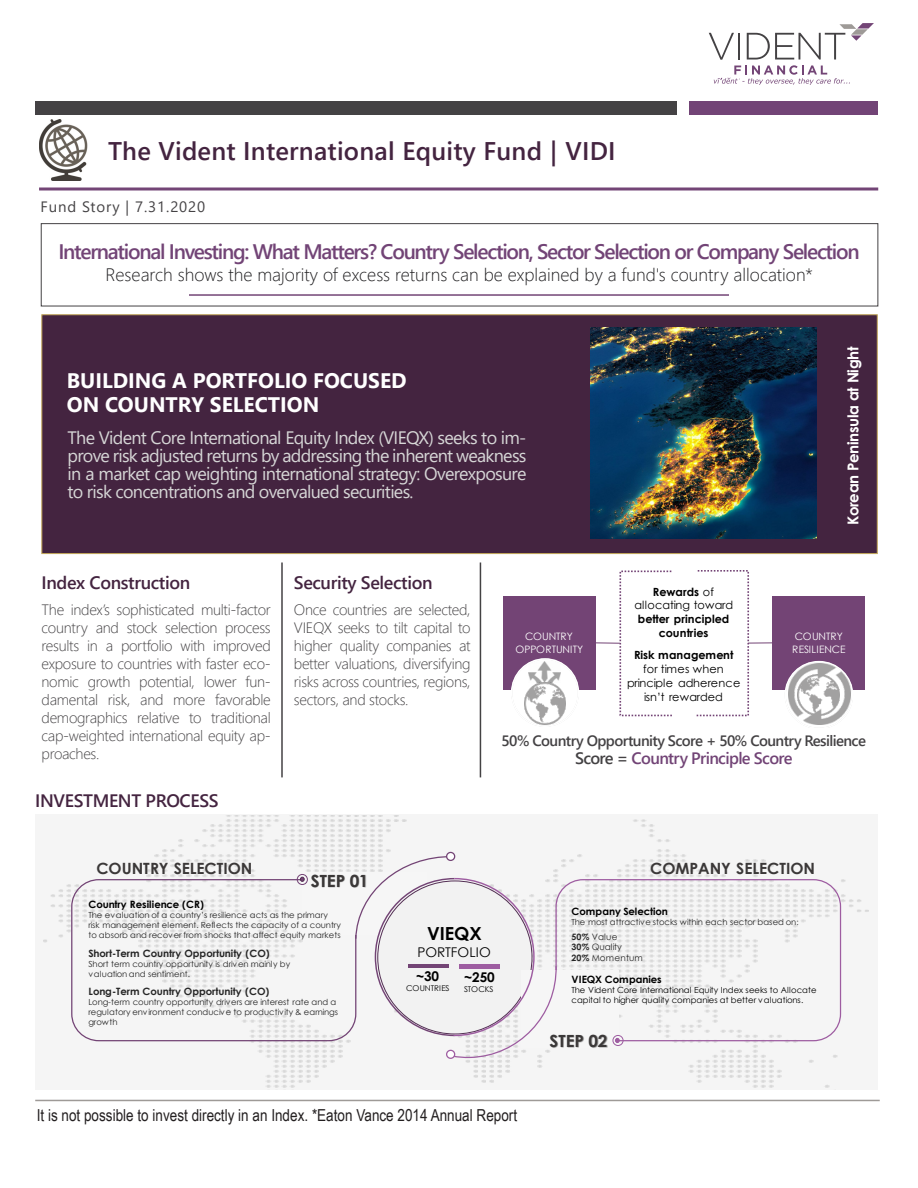
<style>
.page{position:relative;width:918px;height:1188px;background:#fff}
.page>*{position:absolute;margin:0;border:0;box-sizing:border-box;transform-origin:0 0}
.text{font:600 25.5px "Segoe UI";letter-spacing:.01em;color:#442440}
.text-2{font:600 21px "Segoe UI";letter-spacing:-.06em;color:#724476}
.t1{font:700 21px "Segoe UI";color:#fff}
.text-3{font:18px/18px "Segoe UI";letter-spacing:-.04em;color:#d6d6d6;text-align:justify}
.text-4{font:300 18px "Segoe UI";color:#201f21}
.text-5{font:600 18px "Segoe UI";letter-spacing:-.02em;color:#442440}
.t2{font:700 18px "Century Gothic";letter-spacing:-.005em;color:#000}
.t3{font:700 16.8px "Century Gothic";letter-spacing:.005em;color:#3b3838}
.t4{font:16.5px "Arial Narrow";color:#231f20}
.text-6{font:600 16.5px "Segoe UI";letter-spacing:-.04em;color:#724476}
.t5{font:700 15.45px "Century Gothic";letter-spacing:-.005em;color:#3b3838}
.text-7{font:300 15px/18px "Segoe UI";letter-spacing:-.02em;color:#444244;text-align:justify}
.text-8{font:600 15px "Segoe UI";letter-spacing:-.04em;color:#444244}
.text-9{font:700 15px "Century Gothic";letter-spacing:-.02em;color:#fff}
.text-10{font:15px "Segoe UI";letter-spacing:.06em;color:#444244}
.t6{font:13.35px/24.2px "Century Gothic";letter-spacing:.005em;color:#000}
.t7{font:700 13.35px "Century Gothic";color:#000}
.t8{font:11.25px/13.8px "Century Gothic";letter-spacing:.01em;color:#000;text-align:center}
.t9{font:700 11.25px/13.8px "Century Gothic";color:#000;text-align:center}
.t10{font:10.2px/12.3px "Century Gothic";letter-spacing:-.005em;color:#fff;text-align:center}
.t11{font:700 10.05px "Century Gothic";letter-spacing:-.01em;color:#262626}
.t12{font:700 10.05px "Century Gothic";color:#000}
.t13{font:8.85px/10.6px "Century Gothic";letter-spacing:.01em;color:#262626}
.t14{font:8.4px/10.1px "Century Gothic";color:#262626}
.t15{font:8.4px/10.1px "Century Gothic";letter-spacing:.005em;color:#000}
.t16{font:7.95px "Century Gothic";letter-spacing:-.005em;color:#000}
.s1{font-weight:400}
.s2{font-weight:700}
.s3{color:#444244}
.s4{font-size:7.95px}
</style>
<div class="page">
<div style="left:42px;top:315px;width:835px;height:239px;background:#442440;border:1px solid #c1a557"></div>
<div style="left:41px;top:223px;width:837px;height:83px;border:1px solid #444244"></div>
<hr style="left:39px;top:188px;width:839px;height:2px;background:#734576">
<hr style="left:35px;top:1100px;width:845px;height:1px;background:#9e9a97">
<div style="left:689px;top:101px;width:189px;height:14px;background:#724476"></div>
<svg style="left:709px;top:23px;width:165px;height:62px"></svg>
<div style="left:35px;top:101px;width:641px;height:14px;background:#444244"></div>
<hr style="left:281px;top:562px;width:2px;height:215px;background:#444244">
<hr style="left:480px;top:562px;width:1px;height:215px;background:#444244">
<hr style="left:189px;top:294px;width:540px;height:2px;background:#734576">
<img style="left:590px;top:327px;width:226px;height:212px">
<img style="left:39px;top:120px;width:49px;height:60px">
<div style="left:503px;top:596px;width:92px;height:93px;background:#734475"></div>
<svg style="left:596px;top:570px;width:76px;height:147px"></svg>
<div style="left:773px;top:596px;width:92px;height:93px;background:#734475"></div>
<svg style="left:696px;top:570px;width:77px;height:147px"></svg>
<div style="left:512px;top:659px;width:66px;height:67px;background:#fff;border-radius:50%"></div>
<img style="left:529px;top:661px;width:32px;height:22px">
<img style="left:524px;top:683px;width:41px;height:41px">
<div style="left:511px;top:658px;width:68px;height:69px;border:2px solid #fff;border-radius:50%"></div>
<svg style="left:785px;top:661px;width:68px;height:41px"></svg>
<img style="left:788px;top:664px;width:62px;height:61px">
<div style="left:35px;top:815px;width:843px;height:275px;background:#f2f2f2"></div>
<div style="left:71px;top:879px;width:285px;height:162px;border:1px solid #734475;border-radius:27px"></div>
<div style="left:302px;top:872px;width:125px;height:63px;background:#f6f6f6"></div>
<div style="left:555px;top:879px;width:286px;height:162px;border:1px solid #9e5da1;border-radius:27px"></div>
<div style="left:522px;top:970px;width:97px;height:78px;background:#f6f6f6"></div>
<div style="left:446px;top:852px;width:9px;height:9px;border:1px solid #734475;border-radius:50%"></div>
<div style="left:297px;top:874px;width:11px;height:11px;border:1px solid #734475;border-radius:50%"></div>
<div style="left:613px;top:1035px;width:11px;height:11px;border:1px solid #9e5da1;border-radius:50%"></div>
<img style="left:300px;top:864px;width:55px;height:24px">
<img style="left:539px;top:1034px;width:81px;height:29px">
<svg style="left:355px;top:855px;width:202px;height:204px"></svg>
<p class="text" style="left:108px;top:127px;width:509px">The Vident International Equity Fund | VIDI</p>
<p class="text-10" style="left:40px;top:192px;width:166px">Fund Story | 7.31.2020</p>
<p class="text-2" style="left:58px;top:231px;width:803px">International Investing: What Matters? Country Selection, Sector Selection or Company Selection</p>
<p class="text-4" style="left:106px;top:258px;width:709px">Research shows the majority of excess returns can be explained by a fund's country allocation*</p>
<p class="t1" style="left:67px;top:361px;width:341px">BUILDING A PORTFOLIO FOCUSED</p>
<p class="t1" style="left:67px;top:385px;width:254px">ON COUNTRY SELECTION</p>
<p class="text-3" style="left:68px;top:427px;width:461px">The Vident Core International Equity Index (VIEQX) seeks to im&shy;prove risk adjusted returns by addressing the inherent weakness in a market cap weighting international strategy: Overexposure to risk concentrations and overvalued securities.</p>
<p class="text-9" style="left:842px;top:525px;width:180px;rotate:-90deg">Korean Peninsula at Night</p>
<p class="text-5" style="left:42px;top:566px;width:150px">Index Construction</p>
<p class="text-7" style="left:42px;top:599px;width:231px">The index’s sophisticated multi-factor country and stock selection process results in a portfolio with improved exposure to countries with faster eco&shy;nomic growth potential, lower fun&shy;damental risk, and more favorable demographics relative to traditional cap-weighted international equity ap&shy;proaches.</p>
<p class="text-5" style="left:35px;top:784px;width:185px">INVESTMENT PROCESS</p>
<p class="text-5" style="left:294px;top:566px;width:140px">Security Selection</p>
<p class="text-7" style="left:294px;top:599px;width:178px">Once countries are selected, VIEQX seeks to tilt capital to higher quality companies at better valuations, diversifying risks across countries, regions, sectors, and stocks.</p>
<p class="t9" style="left:635px;top:584px;width:100px">Rewards <span class="s1">of allocating toward </span>better principled countries</p>
<p class="t8" style="left:627px;top:648px;width:115px"><span class="s2">Risk management </span>for times when principle adherence isn’t rewarded</p>
<p class="t10" style="left:515px;top:630px;width:69px">COUNTRY<br>OPPORTUNITY</p>
<p class="t10" style="left:792px;top:630px;width:55px;text-align:left">COUNTRY<br>RESILIENCE</p>
<p class="text-8" style="left:502px;top:727px;width:366px">50% Country Opportunity Score + 50% Country Resilience</p>
<p class="text-6" style="left:575px;top:743px;width:219px"><span class="s3">Score =</span> Country Principle Score</p>
<p class="t5" style="left:96px;top:857px;width:158px">COUNTRY SELECTION</p>
<p class="t12" style="left:88px;top:897px;width:117px">Country Resilience (CR)</p>
<p class="t14" style="left:88px;top:910px;width:254px">The evaluation of a country’s resilience acts as the primary risk management element. Reflects the capacity of a country to absorb and recover from shocks that affect equity markets</p>
<p class="t11" style="left:88px;top:946px;width:183px">Short-Term Country Opportunity (CO)</p>
<p class="t14" style="left:88px;top:959px;width:203px">Short term country opportunity is driven mainly by valuation and sentiment.</p>
<p class="t11" style="left:88px;top:984px;width:182px">Long-Term Country Opportunity (CO)</p>
<p class="t14" style="left:88px;top:997px;width:251px">Long-term country opportunity drivers are interest rate and a regulatory environment conducive to productivity &amp; earnings growth</p>
<p class="t3" style="left:311px;top:868px;width:59px">STEP 01</p>
<p class="t2" style="left:427px;top:920px;width:56px">VIEQX</p>
<p class="t6" style="left:464px;top:940px;width:32px;text-indent:-47px">PORTFOLIO <span class="s2">~250</span></p>
<p class="t16" style="left:464px;top:984px;width:31px">STOCKS</p>
<p class="t7" style="left:416px;top:966px;width:25px">~30</p>
<p class="t16" style="left:406px;top:983px;width:45px">COUNTRIES</p>
<p class="t5" style="left:650px;top:856px;width:166px">COMPANY SELECTION</p>
<p class="t12" style="left:572px;top:904px;width:98px">Company Selection</p>
<p class="t14" style="left:572px;top:917px;width:229px">The most attractive stocks within each sector based on<span class="s4">:</span></p>
<p class="t13" style="left:572px;top:931px;width:73px"><span class="s2">50%</span> Value<br><span class="s2">30%</span> Quality<br><span class="s2">20%</span> Momentum</p>
<p class="t12" style="left:572px;top:971px;width:92px">VIEQX Companies</p>
<p class="t15" style="left:572px;top:984px;width:247px">The Vident Core International Equity Index seeks to Allocate capital to higher quality companies at better valuations.</p>
<p class="t3" style="left:550px;top:1028px;width:59px">STEP 02</p>
<p class="t4" style="left:37px;top:1103px;width:482px">It is not possible to invest directly in an Index. *Eaton Vance 2014 Annual Report</p>
</div>
